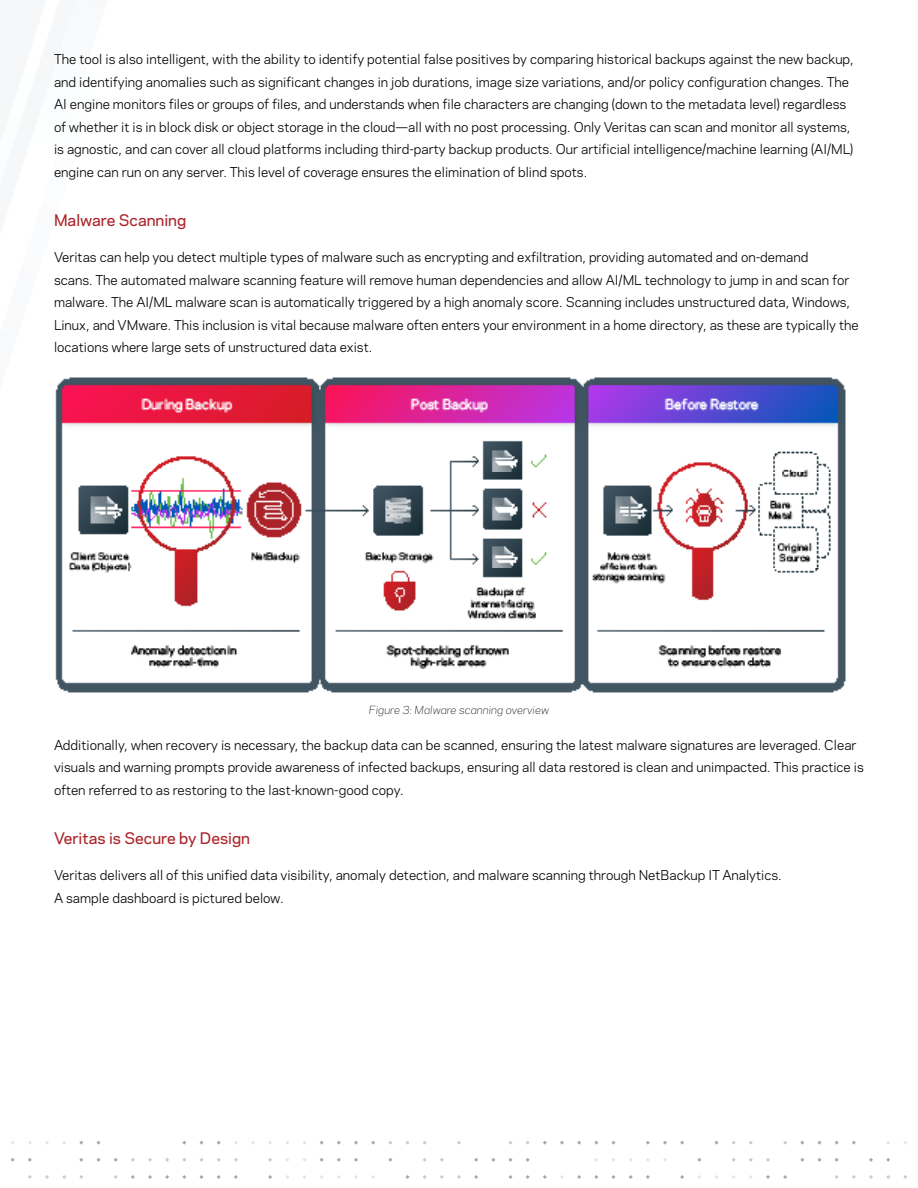
<style>
.page{position:relative;width:918px;height:1188px;background:#fff}
.page>*{position:absolute;margin:0;border:0;box-sizing:border-box;transform-origin:0 0}
.Paragraph_Title{font:500 15px "Polaris";color:#ab2328}
.Body_Copy{font:12.75px/22.5px "Polaris";color:#000}
.t1{font:italic 300 10.5px "Polaris";color:#000}
</style>
<div class="page">
<svg style="left:783px;top:1175px;width:4px;height:4px"></svg>
<svg style="left:766px;top:1158px;width:4px;height:4px"></svg>
<svg style="left:766px;top:1175px;width:4px;height:4px"></svg>
<svg style="left:749px;top:1158px;width:4px;height:4px"></svg>
<svg style="left:714px;top:1141px;width:5px;height:4px"></svg>
<svg style="left:697px;top:1158px;width:4px;height:4px"></svg>
<svg style="left:680px;top:1141px;width:4px;height:4px"></svg>
<svg style="left:680px;top:1175px;width:4px;height:4px"></svg>
<svg style="left:663px;top:1141px;width:4px;height:4px"></svg>
<svg style="left:646px;top:1141px;width:4px;height:4px"></svg>
<svg style="left:646px;top:1175px;width:4px;height:4px"></svg>
<svg style="left:629px;top:1175px;width:4px;height:4px"></svg>
<svg style="left:611px;top:1141px;width:5px;height:4px"></svg>
<svg style="left:611px;top:1175px;width:5px;height:4px"></svg>
<svg style="left:594px;top:1175px;width:4px;height:4px"></svg>
<svg style="left:577px;top:1141px;width:4px;height:4px"></svg>
<svg style="left:577px;top:1175px;width:4px;height:4px"></svg>
<svg style="left:560px;top:1141px;width:4px;height:4px"></svg>
<svg style="left:560px;top:1175px;width:4px;height:4px"></svg>
<svg style="left:543px;top:1141px;width:4px;height:4px"></svg>
<svg style="left:543px;top:1175px;width:4px;height:4px"></svg>
<svg style="left:526px;top:1158px;width:4px;height:4px"></svg>
<svg style="left:526px;top:1175px;width:4px;height:4px"></svg>
<svg style="left:508px;top:1141px;width:5px;height:4px"></svg>
<svg style="left:508px;top:1158px;width:5px;height:4px"></svg>
<svg style="left:508px;top:1175px;width:5px;height:4px"></svg>
<svg style="left:491px;top:1158px;width:4px;height:4px"></svg>
<svg style="left:474px;top:1158px;width:4px;height:4px"></svg>
<svg style="left:474px;top:1175px;width:4px;height:4px"></svg>
<svg style="left:457px;top:1141px;width:4px;height:4px"></svg>
<svg style="left:457px;top:1175px;width:4px;height:4px"></svg>
<svg style="left:440px;top:1158px;width:4px;height:4px"></svg>
<svg style="left:440px;top:1175px;width:4px;height:4px"></svg>
<svg style="left:423px;top:1175px;width:4px;height:4px"></svg>
<svg style="left:405px;top:1141px;width:5px;height:4px"></svg>
<svg style="left:405px;top:1175px;width:5px;height:4px"></svg>
<svg style="left:388px;top:1158px;width:4px;height:4px"></svg>
<svg style="left:371px;top:1141px;width:4px;height:4px"></svg>
<svg style="left:354px;top:1141px;width:4px;height:4px"></svg>
<svg style="left:354px;top:1158px;width:4px;height:4px"></svg>
<svg style="left:354px;top:1175px;width:4px;height:4px"></svg>
<svg style="left:337px;top:1141px;width:4px;height:4px"></svg>
<svg style="left:337px;top:1158px;width:4px;height:4px"></svg>
<svg style="left:320px;top:1158px;width:4px;height:4px"></svg>
<svg style="left:268px;top:1158px;width:4px;height:4px"></svg>
<svg style="left:268px;top:1175px;width:4px;height:4px"></svg>
<svg style="left:234px;top:1158px;width:4px;height:4px"></svg>
<svg style="left:234px;top:1175px;width:4px;height:4px"></svg>
<svg style="left:217px;top:1175px;width:4px;height:4px"></svg>
<svg style="left:199px;top:1141px;width:5px;height:4px"></svg>
<svg style="left:199px;top:1158px;width:5px;height:4px"></svg>
<svg style="left:199px;top:1175px;width:5px;height:4px"></svg>
<svg style="left:182px;top:1175px;width:4px;height:4px"></svg>
<svg style="left:165px;top:1158px;width:4px;height:4px"></svg>
<svg style="left:165px;top:1175px;width:4px;height:4px"></svg>
<svg style="left:148px;top:1158px;width:4px;height:4px"></svg>
<svg style="left:148px;top:1175px;width:4px;height:4px"></svg>
<svg style="left:131px;top:1158px;width:4px;height:4px"></svg>
<svg style="left:131px;top:1175px;width:4px;height:4px"></svg>
<svg style="left:114px;top:1158px;width:4px;height:4px"></svg>
<svg style="left:114px;top:1175px;width:4px;height:4px"></svg>
<svg style="left:96px;top:1141px;width:5px;height:4px"></svg>
<svg style="left:96px;top:1158px;width:5px;height:4px"></svg>
<svg style="left:79px;top:1158px;width:4px;height:4px"></svg>
<svg style="left:79px;top:1175px;width:4px;height:4px"></svg>
<svg style="left:62px;top:1175px;width:4px;height:4px"></svg>
<svg style="left:45px;top:1175px;width:4px;height:4px"></svg>
<svg style="left:28px;top:1158px;width:4px;height:4px"></svg>
<svg style="left:28px;top:1175px;width:4px;height:4px"></svg>
<svg style="left:11px;top:1158px;width:4px;height:4px"></svg>
<svg style="left:903px;top:1175px;width:4px;height:4px"></svg>
<svg style="left:886px;top:1158px;width:4px;height:4px"></svg>
<svg style="left:886px;top:1175px;width:4px;height:4px"></svg>
<svg style="left:869px;top:1158px;width:4px;height:4px"></svg>
<svg style="left:869px;top:1175px;width:4px;height:4px"></svg>
<svg style="left:852px;top:1141px;width:4px;height:4px"></svg>
<svg style="left:852px;top:1175px;width:4px;height:4px"></svg>
<svg style="left:835px;top:1158px;width:4px;height:4px"></svg>
<svg style="left:835px;top:1175px;width:4px;height:4px"></svg>
<svg style="left:817px;top:1141px;width:5px;height:4px"></svg>
<svg style="left:817px;top:1158px;width:5px;height:4px"></svg>
<svg style="left:800px;top:1158px;width:4px;height:4px"></svg>
<img style="left:55px;top:377px;width:791px;height:316px">
<p class="Body_Copy" style="left:54px;top:47px;width:801px">The tool is also intelligent, with the ability to identify potential false positives by comparing historical backups against the new backup, and identifying anomalies such as significant changes in job durations, image size variations, and/or policy configuration changes. The AI engine monitors files or groups of files, and understands when file characters are changing (down to the metadata level) regardless of whether it is in block disk or object storage in the cloud—all with no post processing. Only Veritas can scan and monitor all systems, is agnostic, and can cover all cloud platforms including third-party backup products. Our artificial intelligence/machine learning (AI/ML) engine can run on any server. This level of coverage ensures the elimination of blind spots.</p>
<p class="Paragraph_Title" style="left:54px;top:209px;width:134px">Malware Scanning</p>
<p class="Body_Copy" style="left:54px;top:245px;width:806px">Veritas can help you detect multiple types of malware such as encrypting and exfiltration, providing automated and on-demand<br>scans. The automated malware scanning feature will remove human dependencies and allow AI/ML technology to jump in and scan for malware. The AI/ML malware scan is automatically triggered by a high anomaly score. Scanning includes unstructured data, Windows, Linux, and VMware. This inclusion is vital because malware often enters your environment in a home directory, as these are typically the locations where large sets of unstructured data exist.</p>
<p class="t1" style="left:369px;top:702px;width:182px">Figure 3: Malware scanning overview</p>
<p class="Body_Copy" style="left:54px;top:733px;width:811px">Additionally, when recovery is necessary, the backup data can be scanned, ensuring the latest malware signatures are leveraged. Clear visuals and warning prompts provide awareness of infected backups, ensuring all data restored is clean and unimpacted. This practice is often referred to as restoring to the last-known-good copy.</p>
<p class="Paragraph_Title" style="left:54px;top:827px;width:198px">Veritas is Secure by Design</p>
<p class="Body_Copy" style="left:54px;top:864px;width:729px">Veritas delivers all of this unified data visibility, anomaly detection, and malware scanning through NetBackup IT Analytics.<br>A sample dashboard is pictured below.</p>
</div>
